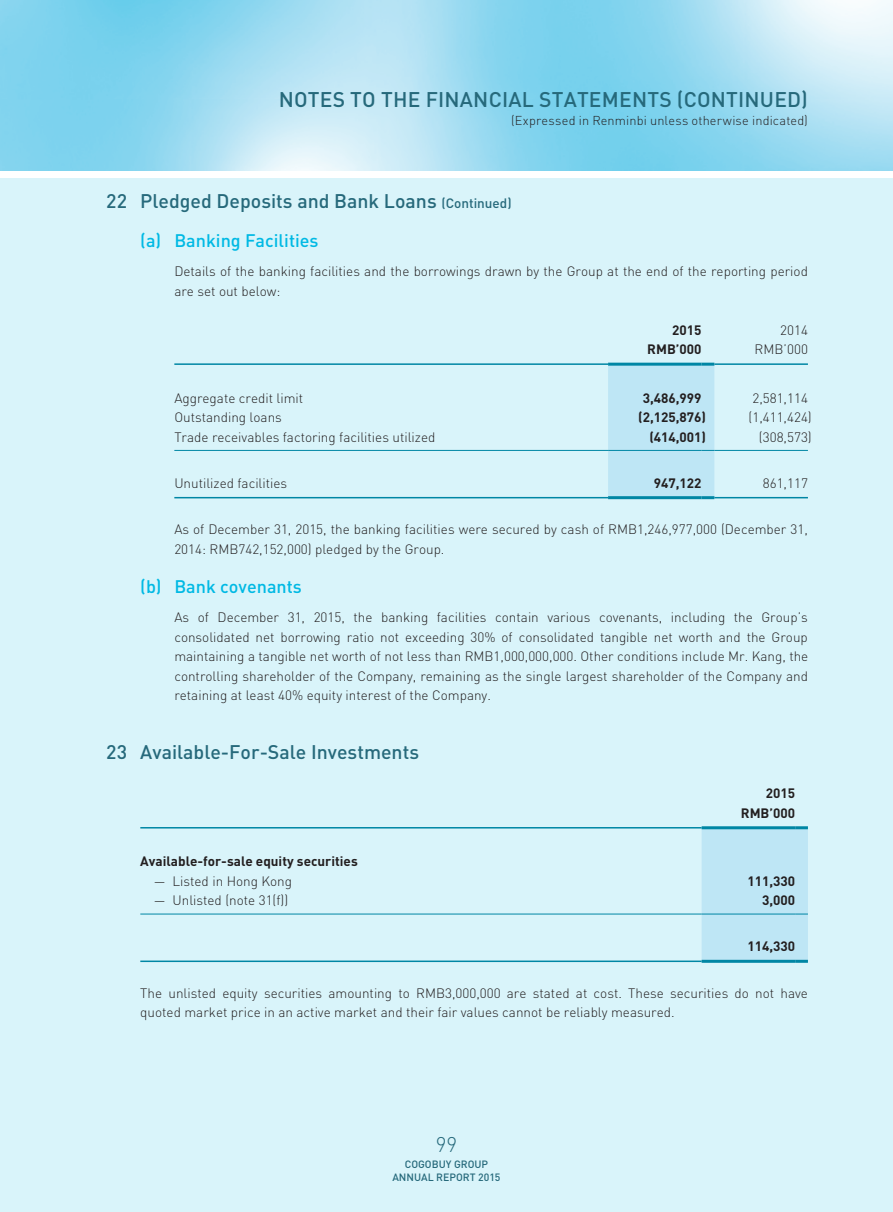
<style>
.page{position:relative;width:893px;height:1212px;background:#fff}
.page>*{position:absolute;margin:0;border:0;box-sizing:border-box;transform-origin:0 0}
.t1{font:500 21px "DIN Pro";letter-spacing:.01em;color:#26697b}
.t2{font:300 21px "DIN Pro";color:#26697b}
.t3{font:500 19.5px "DIN Pro";color:#26697b}
.t4{font:500 18px "DIN Pro";color:#00b9e4}
.t5{font:300 13.5px/19.5px "DIN Pro";color:#231f20}
.t6{font:700 13.5px/19.5px "DIN Pro";color:#231f20;text-align:right}
.t7{font:300 12.75px "DIN Pro";letter-spacing:.015em;color:#231f20}
.t8{font:500 10.5px/13.5px "DIN Pro";color:#26697b;text-align:center}
.s1{font-size:13.5px}
</style>
<div class="page">
<div style="left:0;top:179px;width:893px;height:1033px;background:#d9f4fa"></div>
<img style="left:0;top:0;width:893px;height:170px">
<hr style="left:174px;top:450px;width:434px;height:1px;background:#0086a4">
<hr style="left:714px;top:450px;width:94px;height:1px;background:#0086a4">
<hr style="left:174px;top:497px;width:434px;height:1px;background:#0086a4">
<hr style="left:714px;top:497px;width:94px;height:1px;background:#0086a4">
<hr style="left:174px;top:363px;width:434px;height:2px;background:#0086a4">
<hr style="left:714px;top:363px;width:94px;height:2px;background:#0086a4">
<div style="left:608px;top:363px;width:106px;height:136px;background:#bee6f5"></div>
<hr style="left:140px;top:914px;width:562px;height:1px;background:#0086a4">
<hr style="left:140px;top:960px;width:562px;height:2px;background:#0086a4">
<hr style="left:140px;top:827px;width:562px;height:1px;background:#0086a4">
<svg style="left:702px;top:826px;width:106px;height:137px"></svg>
<h1 class="t1" style="left:279px;top:85px;width:531px">NOTES TO THE FINANCIAL STATEMENTS (CONTINUED)</h1>
<p class="t7" style="left:511px;top:111px;width:298px">(Expressed in Renminbi unless otherwise indicated)</p>
<h2 class="t3" style="left:106px;top:188px;width:407px">22 Pledged Deposits and Bank Loans <span class="s1">(Continued)</span></h2>
<h3 class="t4" style="left:140px;top:228px;width:180px">(a) Banking Facilities</h3>
<p class="t5" style="left:174px;top:261px;width:635px">Details of the banking facilities and the borrowings drawn by the Group at the end of the reporting period are set out below:</p>
<p class="t6" style="left:672px;top:320px;width:31px">2015</p>
<p class="t5" style="left:780px;top:320px;width:29px">2014</p>
<p class="t6" style="left:647px;top:339px;width:56px">RMB’000</p>
<p class="t5" style="left:755px;top:339px;width:55px">RMB’000</p>
<p class="t5" style="left:174px;top:387px;width:130px">Aggregate credit limit</p>
<p class="t6" style="left:643px;top:387px;width:60px">3,486,999</p>
<p class="t5" style="left:752px;top:387px;width:57px">2,581,114</p>
<p class="t5" style="left:174px;top:407px;width:109px">Outstanding loans</p>
<p class="t6" style="left:638px;top:407px;width:69px">(2,125,876)</p>
<p class="t5" style="left:749px;top:407px;width:65px">(1,411,424)</p>
<p class="t5" style="left:174px;top:426px;width:262px">Trade receivables factoring facilities utilized</p>
<p class="t6" style="left:649px;top:426px;width:58px">(414,001)</p>
<p class="t5" style="left:759px;top:426px;width:54px">(308,573)</p>
<p class="t5" style="left:174px;top:473px;width:114px">Unutilized facilities</p>
<p class="t6" style="left:654px;top:473px;width:49px">947,122</p>
<p class="t5" style="left:763px;top:473px;width:47px">861,117</p>
<p class="t5" style="left:174px;top:519px;width:635px">As of December 31, 2015, the banking facilities were secured by cash of RMB1,246,977,000 (December 31,<br>2014: RMB742,152,000) pledged by the Group.</p>
<h3 class="t4" style="left:140px;top:574px;width:163px">(b) Bank covenants</h3>
<p class="t5" style="left:174px;top:607px;width:635px;text-align:justify">As of December 31, 2015, the banking facilities contain various covenants, including the Group’s consolidated net borrowing ratio not exceeding 30% of consolidated tangible net worth and the Group maintaining a tangible net worth of not less than RMB1,000,000,000. Other conditions include Mr. Kang, the controlling shareholder of the Company, remaining as the single largest shareholder of the Company and retaining at least 40% equity interest of the Company.</p>
<h2 class="t3" style="left:106px;top:738px;width:314px">23 Available-For-Sale Investments</h2>
<p class="t6" style="left:741px;top:783px;width:56px">2015<br>RMB’000</p>
<p class="t6" style="left:140px;top:851px;width:219px">Available-for-sale equity securities</p>
<p class="t5" style="left:154px;top:871px;width:140px">— Listed in Hong Kong</p>
<p class="t6" style="left:747px;top:871px;width:49px">111,330</p>
<p class="t5" style="left:154px;top:890px;width:136px">— Unlisted (note 31(f))</p>
<p class="t6" style="left:762px;top:890px;width:35px">3,000</p>
<p class="t6" style="left:747px;top:936px;width:49px">114,330</p>
<p class="t5" style="left:140px;top:983px;width:669px">The unlisted equity securities amounting to RMB3,000,000 are stated at cost. These securities do not have quoted market price in an active market and their fair values cannot be reliably measured.</p>
<h1 class="t2" style="left:436px;top:1130px;width:23px">99</h1>
<p class="t8" style="left:392px;top:1157px;width:110px">COGOBUY GROUP<br>ANNUAL REPORT 2015</p>
</div>
